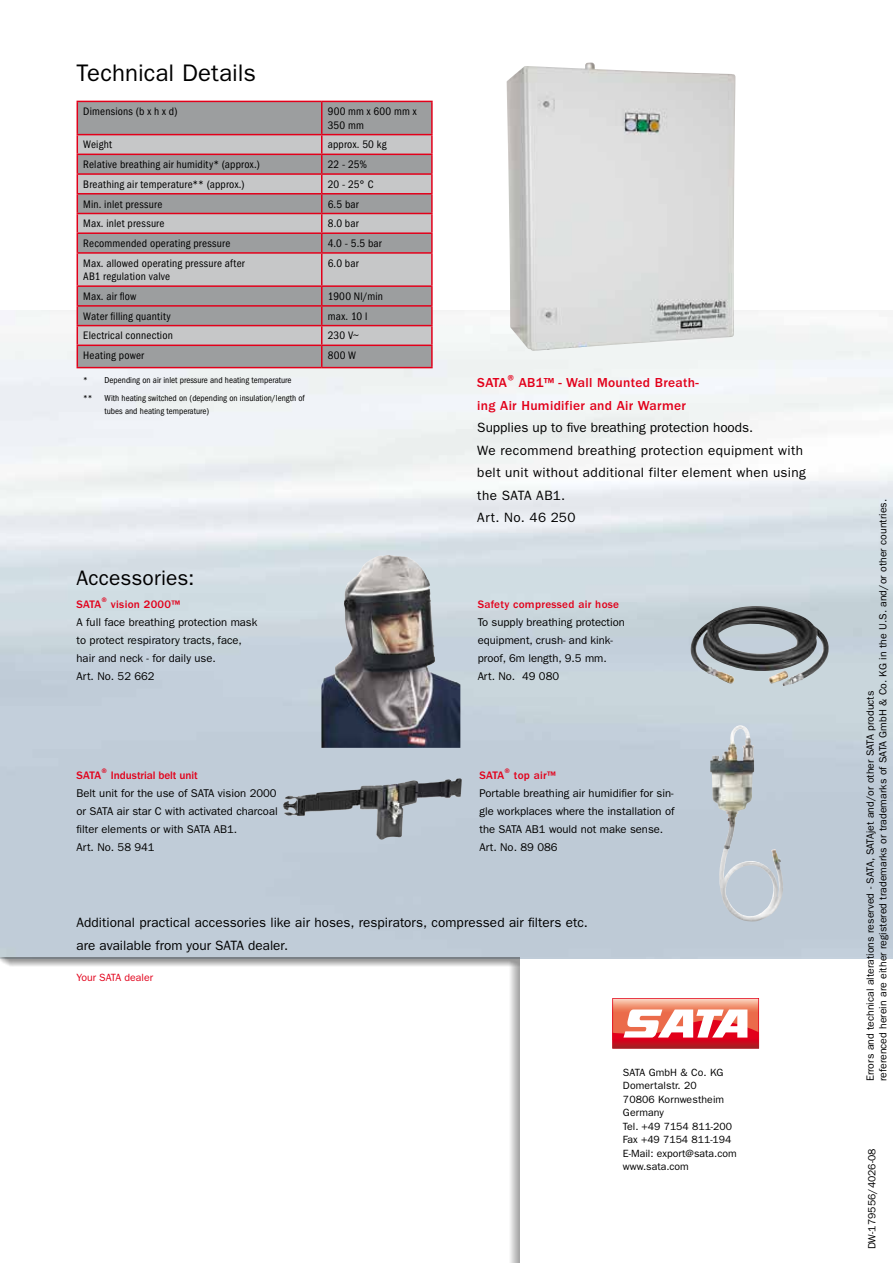
<style>
.page{position:relative;width:893px;height:1263px;background:#fff}
.page>*{position:absolute;margin:0;border:0;box-sizing:border-box;transform-origin:0 0}
.t1{font:24px "ITC Franklin Gothic Std";color:#000}
.t2{font:21px "ITC Franklin Gothic Std";letter-spacing:.005em;color:#000}
.t3{font:13.5px/22.5px "ITC Franklin Gothic Std";letter-spacing:.025em;color:#000}
.t4{font:13.5px/22.5px "ITC Franklin Gothic Std";letter-spacing:.005em;color:#000}
.t5{font:500 13.5px/22.5px "ITC Franklin Gothic Std";letter-spacing:.025em;color:#e2001a}
.t6{font:11.25px/18px "ITC Franklin Gothic Std";color:#000}
.t7{font:condensed 11.25px/13.5px "ITC Franklin Gothic Std";letter-spacing:.015em;color:#000}
.t8{font:500 11.25px "ITC Franklin Gothic Std";letter-spacing:.025em;color:#e2001a}
.t9{font:500 11.25px "ITC Franklin Gothic Std";letter-spacing:-.005em;color:#e2001a}
.t10{font:10.5px/13.5px "ITC Franklin Gothic Std";color:#000}
.t11{font:10.5px "ITC Franklin Gothic Std";color:#e2001a}
.t12{font:condensed 9px/18px "ITC Franklin Gothic Std";color:#000}
</style>
<div class="page">
<img style="left:0;top:310px;width:893px;height:649px">
<svg style="left:612px;top:998px;width:147px;height:50px"></svg>
<svg style="left:78px;top:102px;width:353px;height:265px;background:#9c9c9d"></svg>
<svg style="left:78px;top:135px;width:353px;height:210px;background:#b3b0b2"></svg>
<hr style="left:77px;top:102px;width:1px;height:32px;background:#e2001a">
<hr style="left:321px;top:102px;width:1px;height:32px;background:#e2001a">
<hr style="left:431px;top:102px;width:2px;height:32px;background:#e2001a">
<hr style="left:77px;top:134px;width:245px;height:1px;background:#e2001a">
<hr style="left:322px;top:134px;width:111px;height:1px;background:#e2001a">
<hr style="left:77px;top:154px;width:245px;height:1px;background:#e2001a">
<hr style="left:322px;top:154px;width:111px;height:1px;background:#e2001a">
<hr style="left:77px;top:173px;width:245px;height:2px;background:#e2001a">
<hr style="left:322px;top:173px;width:111px;height:2px;background:#e2001a">
<hr style="left:77px;top:193px;width:245px;height:1px;background:#e2001a">
<hr style="left:322px;top:193px;width:111px;height:1px;background:#e2001a">
<hr style="left:77px;top:213px;width:245px;height:1px;background:#e2001a">
<hr style="left:322px;top:213px;width:111px;height:1px;background:#e2001a">
<hr style="left:77px;top:232px;width:245px;height:2px;background:#e2001a">
<svg style="left:77px;top:135px;width:1px;height:117px"></svg>
<hr style="left:322px;top:232px;width:111px;height:2px;background:#e2001a">
<svg style="left:321px;top:135px;width:1px;height:117px"></svg>
<svg style="left:431px;top:135px;width:2px;height:117px"></svg>
<hr style="left:77px;top:252px;width:245px;height:2px;background:#e2001a">
<hr style="left:77px;top:254px;width:1px;height:31px;background:#e2001a">
<hr style="left:322px;top:252px;width:111px;height:2px;background:#e2001a">
<hr style="left:321px;top:254px;width:1px;height:31px;background:#e2001a">
<hr style="left:431px;top:254px;width:2px;height:31px;background:#e2001a">
<hr style="left:77px;top:285px;width:245px;height:2px;background:#e2001a">
<hr style="left:322px;top:285px;width:111px;height:2px;background:#e2001a">
<hr style="left:77px;top:305px;width:245px;height:2px;background:#e2001a">
<hr style="left:322px;top:305px;width:111px;height:2px;background:#e2001a">
<hr style="left:77px;top:325px;width:245px;height:1px;background:#e2001a">
<hr style="left:322px;top:325px;width:111px;height:1px;background:#e2001a">
<svg style="left:431px;top:287px;width:2px;height:58px"></svg>
<hr style="left:77px;top:345px;width:245px;height:1px;background:#e2001a">
<svg style="left:77px;top:287px;width:1px;height:80px"></svg>
<hr style="left:322px;top:345px;width:111px;height:1px;background:#e2001a">
<svg style="left:321px;top:287px;width:1px;height:80px"></svg>
<hr style="left:431px;top:346px;width:2px;height:21px;background:#e2001a">
<hr style="left:77px;top:367px;width:245px;height:1px;background:#e2001a">
<hr style="left:322px;top:367px;width:111px;height:1px;background:#e2001a">
<hr style="left:77px;top:101px;width:245px;height:1px;background:#e2001a">
<hr style="left:322px;top:101px;width:111px;height:1px;background:#e2001a">
<div style="left:0;top:946px;width:530px;height:317px;background:#000;opacity:.8"></div>
<img style="left:321px;top:555px;width:139px;height:193px">
<img style="left:335px;top:778px;width:125px;height:13px">
<img style="left:689px;top:606px;width:141px;height:80px">
<img style="left:506px;top:63px;width:229px;height:288px">
<img style="left:710px;top:725px;width:73px;height:198px">
<h1 class="t1" style="left:77px;top:59px;width:181px">Technical Details</h1>
<p class="t7" style="left:83px;top:105px;width:96px">Dimensions (b x h x d)</p>
<p class="t7" style="left:328px;top:105px;width:90px">900 mm x 600 mm x<br>350 mm</p>
<p class="t7" style="left:83px;top:138px;width:30px">Weight</p>
<p class="t7" style="left:328px;top:138px;width:60px">approx. 50 kg</p>
<p class="t7" style="left:83px;top:158px;width:178px">Relative breathing air humidity* (approx.)</p>
<p class="t7" style="left:328px;top:158px;width:41px">22 - 25%</p>
<p class="t7" style="left:83px;top:177px;width:163px">Breathing air temperature** (approx.)</p>
<p class="t7" style="left:328px;top:177px;width:47px">20 - 25° C</p>
<p class="t7" style="left:83px;top:197px;width:81px">Min. inlet pressure</p>
<p class="t7" style="left:328px;top:197px;width:32px">6.5 bar</p>
<p class="t7" style="left:83px;top:217px;width:83px">Max. inlet pressure</p>
<p class="t7" style="left:328px;top:217px;width:32px">8.0 bar</p>
<p class="t7" style="left:83px;top:237px;width:149px">Recommended operating pressure</p>
<p class="t7" style="left:328px;top:237px;width:55px">4.0 - 5.5 bar</p>
<p class="t7" style="left:83px;top:256px;width:163px">Max. allowed operating pressure after<br>AB1 regulation valve</p>
<p class="t7" style="left:328px;top:256px;width:32px">6.0 bar</p>
<p class="t7" style="left:83px;top:290px;width:55px">Max. air flow</p>
<p class="t7" style="left:328px;top:290px;width:57px">1900 Nl/min</p>
<p class="t7" style="left:83px;top:309px;width:89px">Water filling quantity</p>
<p class="t7" style="left:328px;top:309px;width:41px">max. 10 l</p>
<p class="t7" style="left:83px;top:329px;width:91px">Electrical connection</p>
<p class="t7" style="left:328px;top:329px;width:33px">230 V~</p>
<p class="t7" style="left:83px;top:349px;width:62px">Heating power</p>
<p class="t7" style="left:328px;top:349px;width:30px">800 W</p>
<p class="t12" style="left:83px;top:371px;width:210px">* Depending on air inlet pressure and heating temperature **</p>
<p class="t12" style="left:105px;top:391px;width:202px;line-height:13.5px">With heating switched on (depending on insulation/length of tubes and heating temperature)</p>
<h2 class="t2" style="left:77px;top:566px;width:119px">Accessories:</h2>
<p class="t8" style="left:77px;top:597px;width:105px">SATA® vision 2000™</p>
<p class="t6" style="left:77px;top:613px;width:182px">A full face breathing protection mask to protect respiratory tracts, face, hair and neck - for daily use.<br>Art. No. 52 662</p>
<p class="t9" style="left:77px;top:768px;width:123px">SATA® Industrial belt unit</p>
<p class="t6" style="left:77px;top:784px;width:203px">Belt unit for the use of SATA vision 2000 or SATA air star C with activated charcoal filter elements or with SATA AB1.<br>Art. No. 58 941</p>
<p class="t5" style="left:477px;top:371px;width:223px">SATA® AB1™ - Wall Mounted Breath&shy;ing Air Humidifier and Air Warmer</p>
<p class="t3" style="left:477px;top:416px;width:330px">Supplies up to five breathing protection hoods.<br>We recommend breathing protection equipment with belt unit without additional filter element when using the SATA AB1.<br>Art. No. 46 250</p>
<p class="t8" style="left:478px;top:597px;width:143px">Safety compressed air hose</p>
<p class="t6" style="left:478px;top:613px;width:149px">To supply breathing protection equipment, crush- and kink&shy;proof, 6m length, 9.5 mm.<br>Art. No. 49 080</p>
<p class="t8" style="left:479px;top:768px;width:78px">SATA® top air™</p>
<p class="t6" style="left:479px;top:784px;width:197px">Portable breathing air humidifier for sin&shy;gle workplaces where the installation of the SATA AB1 would not make sense.<br>Art. No. 89 086</p>
<p class="t4" style="left:77px;top:911px;width:513px">Additional practical accessories like air hoses, respirators, compressed air filters etc. are available from your SATA dealer.</p>
<p class="t11" style="left:77px;top:971px;width:78px">Your SATA dealer</p>
<p class="t10" style="left:623px;top:1065px;width:115px">SATA GmbH &amp; Co. KG<br>Domertalstr. 20<br>70806 Kornwestheim<br>Germany<br>Tel. +49 7154 811-200<br>Fax +49 7154 811-194<br>E-Mail: export@sata.com www.sata.com</p>
<p class="t10" style="left:864px;top:1081px;width:584px;line-height:12.6px;rotate:-90deg">Errors and technical alterations reserved - SATA, SATAjet and/or other SATA products<br>referenced herein are either registered trademarks or trademarks of SATA GmbH &amp; Co. KG in the U.S. and/or other countries.</p>
<p class="t10" style="left:865px;top:1249px;width:103px;rotate:-90deg">DW-179556/4026-08</p>
</div>
